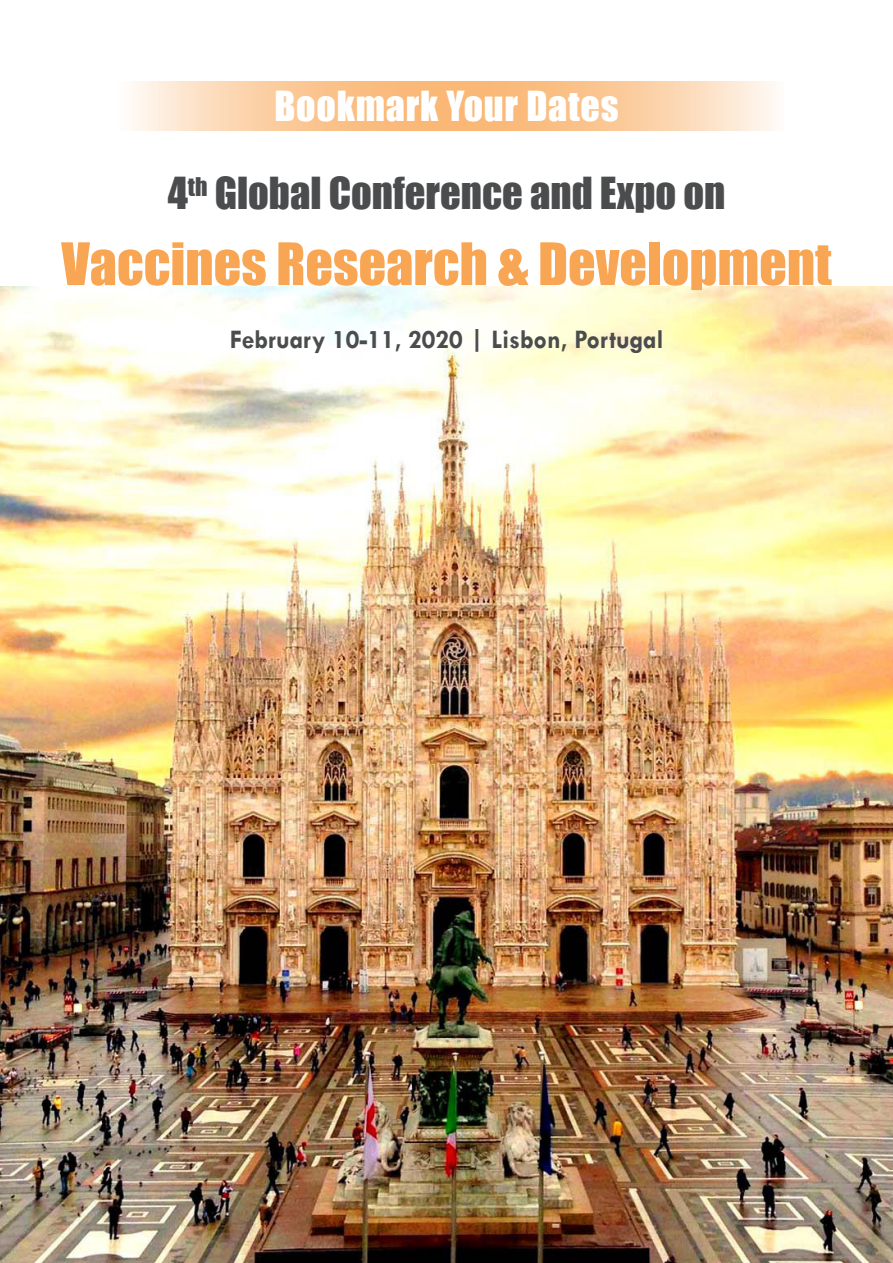
<style>
.page{position:relative;width:893px;height:1263px;background:#fff}
.page>*{position:absolute;margin:0;border:0;box-sizing:border-box;transform-origin:0 0}
.t1{font:54.15px "Impact";color:#f9a654}
.t2{font:40.5px "Impact";color:#4b4c4d}
.t3{font:38.1px "Impact";letter-spacing:.02em;color:#fff}
.t4{font:700 27px "Tw Cen";color:#4b4c4d;scale:.95 1}
</style>
<div class="page">
<img style="left:0;top:286px;width:893px;height:977px">
<svg style="left:132px;top:81px;width:644px;height:50px"></svg>
<p class="t3" style="left:274px;top:76px;width:346px">Bookmark Your Dates</p>
<p class="t2" style="left:168px;top:162px;width:559px">4<sup>th</sup> Global Conference and Expo on</p>
<p class="t1" style="left:61px;top:222px;width:772px">Vaccines Research &amp; Development</p>
<p class="t4" style="left:230px;top:323px;width:458px">February 10-11, 2020 | Lisbon, Portugal</p>
</div>
